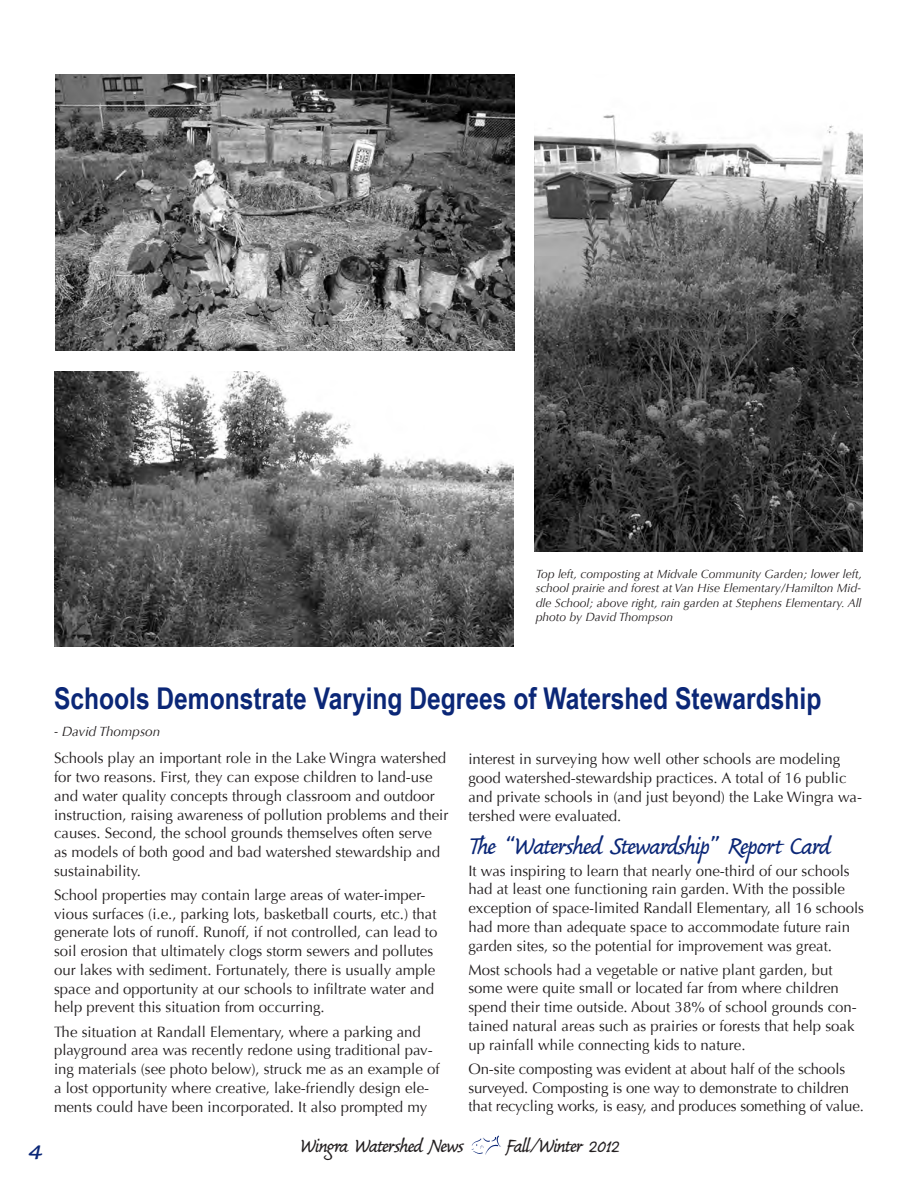
<style>
.page{position:relative;width:918px;height:1188px;background:#fff}
.page>*{position:absolute;margin:0;border:0;box-sizing:border-box;transform-origin:0 0}
.Headline{font:700 30px "Arial Narrow";color:#0b2777}
.script_subhead{font:700 27px "Synthetica Std";letter-spacing:-.02em;color:#0b2777}
.script_subhead-2{font:700 27px "Synthetica Std";letter-spacing:-.02em;color:#0b2777;scale:1.25 1}
.t1{font:700 21px "Synthetica Std";letter-spacing:-.025em;color:#231f20}
.body_text{font:15px/18.8px "Optima";color:#231f20}
.byline{font:italic 13.5px "Optima";color:#231f20}
.t2{font:italic 12px/14.4px "Optima";color:#231f20;text-align:justify}
</style>
<div class="page">
<svg style="left:472px;top:1136px;width:29px;height:19px"></svg>
<img style="left:534px;top:115px;width:328px;height:437px">
<img style="left:55px;top:74px;width:459px;height:277px">
<img style="left:54px;top:372px;width:459px;height:274px">
<p class="t2" style="left:536px;top:567px;width:328px">Top left, composting at Midvale Community Garden; lower left, school prairie and forest at Van Hise Elementary/Hamilton Mid&shy;dle School; above right, rain garden at Stephens Elementary. All photo by David Thompson</p>
<h2 class="script_subhead-2" style="left:28px;top:1134px;width:13px">4</h2>
<p class="Headline" style="left:54px;top:675px;width:769px">Schools Demonstrate Varying Degrees of Watershed Stewardship</p>
<p class="byline" style="left:54px;top:724px;width:108px">- David Thompson</p>
<p class="body_text" style="left:54px;top:749px;width:396px">Schools play an important role in the Lake Wingra watershed for two reasons. First, they can expose children to land-use and water quality concepts through classroom and outdoor instruction, raising awareness of pollution problems and their causes. Second, the school grounds themselves often serve as models of both good and bad watershed stewardship and sustainability.</p>
<p class="body_text" style="left:54px;top:886px;width:385px">School properties may contain large areas of water-imper&shy;vious surfaces (i.e., parking lots, basketball courts, etc.) that generate lots of runoff. Runoff, if not controlled, can lead to soil erosion that ultimately clogs storm sewers and pollutes our lakes with sediment. Fortunately, there is usually ample space and opportunity at our schools to infiltrate water and help prevent this situation from occurring.</p>
<p class="body_text" style="left:54px;top:1022px;width:387px">The situation at Randall Elementary, where a parking and playground area was recently redone using traditional pav&shy;ing materials (see photo below), struck me as an example of a lost opportunity where creative, lake-friendly design ele&shy;ments could have been incorporated. It also prompted my</p>
<p class="body_text" style="left:468px;top:750px;width:395px">interest in surveying how well other schools are modeling good watershed-stewardship practices. A total of 16 public and private schools in (and just beyond) the Lake Wingra wa&shy;tershed were evaluated.</p>
<p class="script_subhead" style="left:468px;top:828px;width:363px">The “Watershed Stewardship” Report Card</p>
<p class="body_text" style="left:468px;top:861px;width:397px">It was inspiring to learn that nearly one-third of our schools had at least one functioning rain garden. With the possible exception of space-limited Randall Elementary, all 16 schools had more than adequate space to accommodate future rain garden sites, so the potential for improvement was great.</p>
<p class="body_text" style="left:468px;top:960px;width:390px">Most schools had a vegetable or native plant garden, but some were quite small or located far from where children spend their time outside. About 38% of school grounds con&shy;tained natural areas such as prairies or forests that help soak up rainfall while connecting kids to nature.</p>
<p class="body_text" style="left:468px;top:1060px;width:397px">On-site composting was evident at about half of the schools surveyed. Composting is one way to demonstrate to children that recycling works, is easy, and produces something of value.</p>
<h3 class="t1" style="left:300px;top:1132px;width:165px">Wingra Watershed News</h3>
<h3 class="t1" style="left:506px;top:1132px;width:116px">Fall/Winter 2012</h3>
</div>
